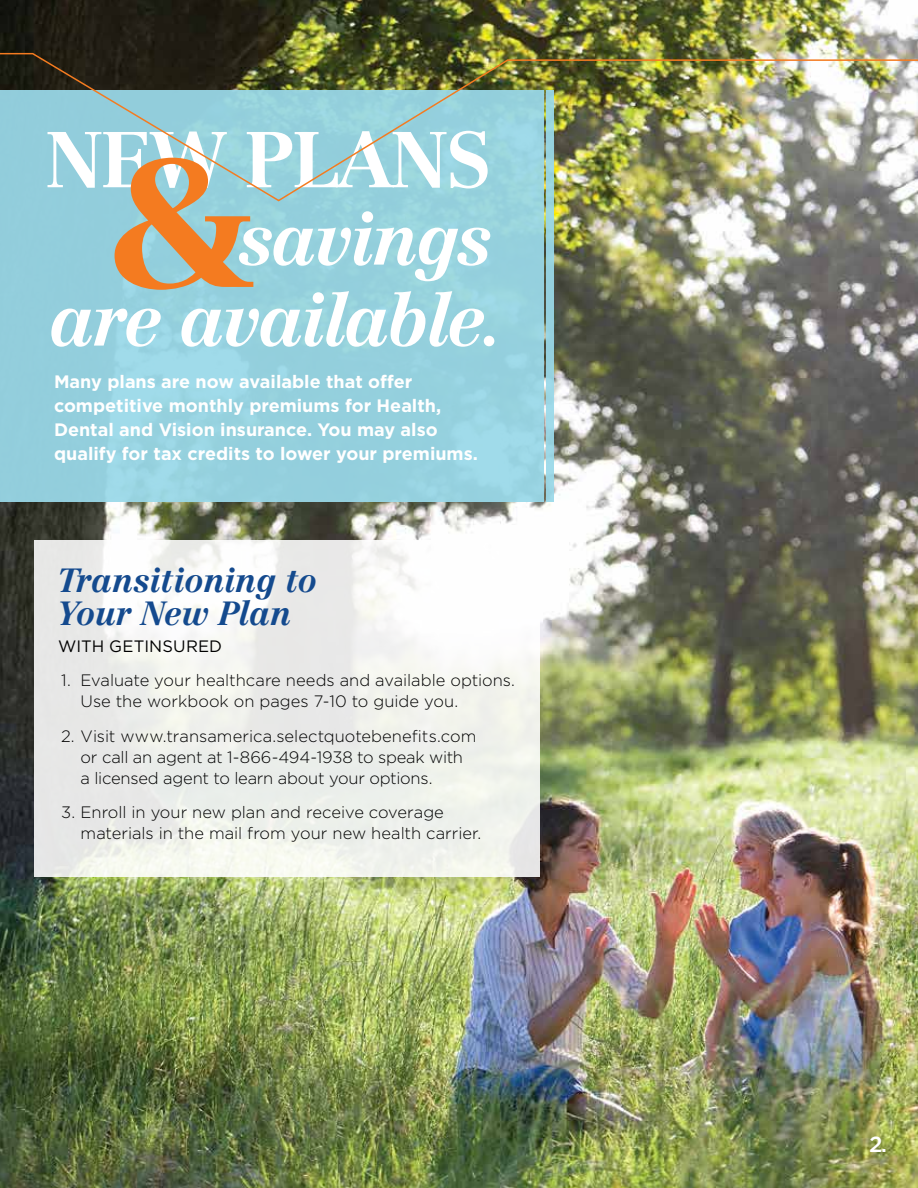
<style>
.page{position:relative;width:918px;height:1188px;background:#fff}
.page>*{position:absolute;margin:0;border:0;box-sizing:border-box;transform-origin:0 0}
.t1{font:italic 700 33px/32.4px "Centennial";letter-spacing:-.01em;color:#144a8e}
.t2{font:500 21.9px "Gotham";color:#fff}
.t3{font:700 18px/24px "Gotham";color:#fff}
.t4{font:300 16.5px/21px "Gotham";letter-spacing:-.005em;color:#000}
.t5{font:16.5px "Gotham";letter-spacing:.015em;color:#000}
</style>
<div class="page">
<img style="left:0;top:0;width:918px;height:1188px">
<img style="left:0;top:52px;width:918px;height:871px">
<svg style="left:48px;top:131px;width:446px;height:216px"></svg>
<p class="t3" style="left:54px;top:370px;width:425px">Many plans are now available that offer competitive monthly premiums for Health, Dental and Vision insurance. You may also qualify for tax credits to lower your premiums.</p>
<h1 class="t1" style="left:58px;top:564px;width:260px">Transitioning to<br>Your New Plan</h1>
<p class="t5" style="left:58px;top:635px;width:165px">WITH GETINSURED</p>
<p class="t4" style="left:81px;top:669px;width:436px;text-indent:-20px">1. Evaluate your healthcare needs and available options.<br>Use the workbook on pages 7-10 to guide you.</p>
<p class="t4" style="left:81px;top:725px;width:397px;text-indent:-20px">2. Visit www.transamerica.selectquotebenefits.com or call an agent at 1-866-494-1938 to speak with a licensed agent to learn about your options.</p>
<p class="t4" style="left:81px;top:801px;width:402px;text-indent:-20px">3. Enroll in your new plan and receive coverage materials in the mail from your new health carrier.</p>
<h2 class="t2" style="left:869px;top:1129px;width:19px">2.</h2>
</div>
